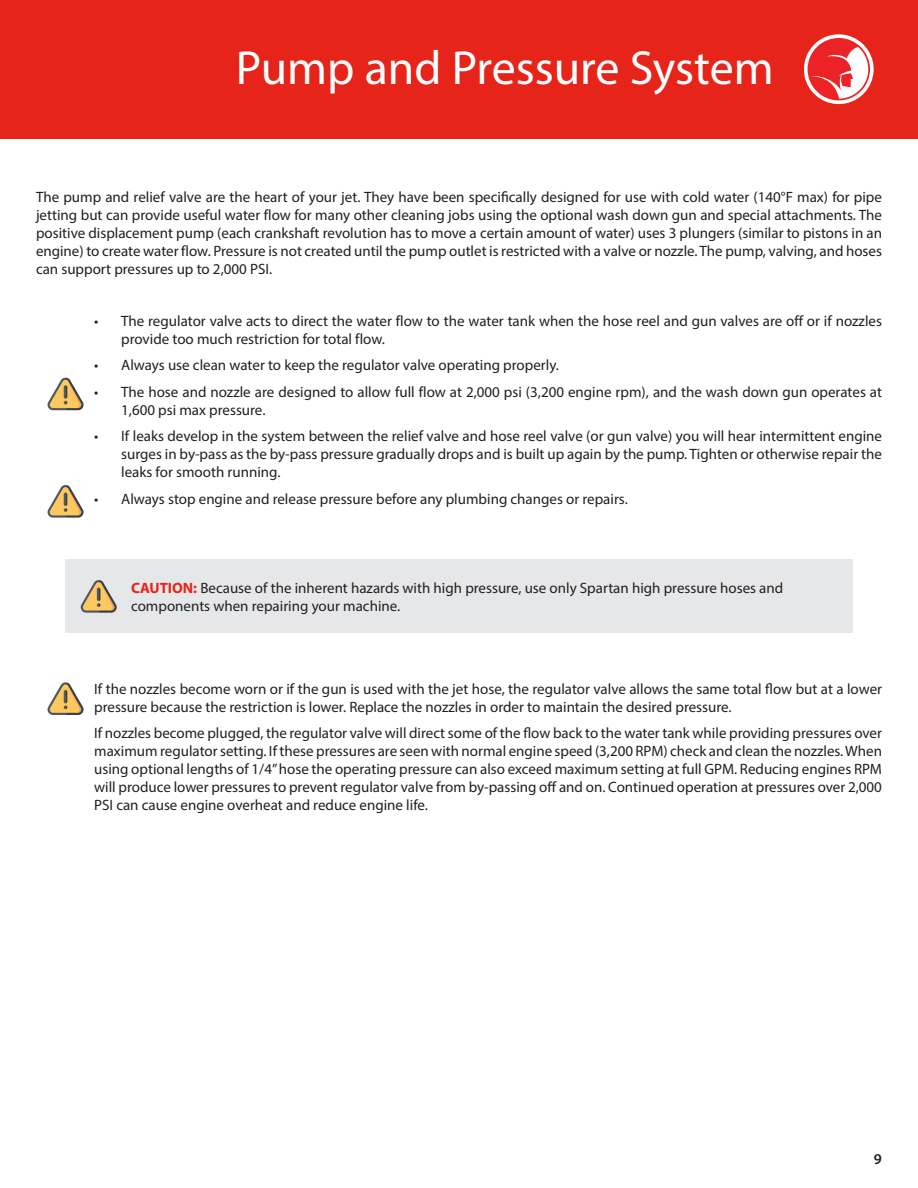
<style>
.page{position:relative;width:918px;height:1188px;background:#fff}
.page>*{position:absolute;margin:0;border:0;box-sizing:border-box;transform-origin:0 0}
.Chapter_Title{font:48px "Myriad Pro";color:#fff}
.body{font:15px/18px "Myriad Pro";color:#231f20}
.t1{font:600 15px "Myriad Pro";color:#231f20}
.s1{font-weight:700;color:#e72419}
</style>
<div class="page">
<div style="left:0;top:0;width:918px;height:139px;background:#e72419"></div>
<svg style="left:804px;top:34px;width:70px;height:70px"></svg>
<div style="left:66px;top:560px;width:787px;height:73px;background:#e6e7e9"></div>
<svg style="left:81px;top:580px;width:36px;height:33px"></svg>
<svg style="left:48px;top:378px;width:36px;height:32px"></svg>
<svg style="left:48px;top:485px;width:36px;height:33px"></svg>
<svg style="left:48px;top:682px;width:36px;height:33px"></svg>
<p class="Chapter_Title" style="left:236px;top:38px;width:540px">Pump and Pressure System</p>
<p class="body" style="left:36px;top:188px;width:848px;text-align:justify">The pump and relief valve are the heart of your jet. They have been specifically designed for use with cold water (140°F max) for pipe jetting but can provide useful water flow for many other cleaning jobs using the optional wash down gun and special attachments. The positive displacement pump (each crankshaft revolution has to move a certain amount of water) uses 3 plungers (similar to pistons in an engine) to create water flow. Pressure is not created until the pump outlet is restricted with a valve or nozzle. The pump, valving, and hoses can support pressures up to 2,000 PSI.</p>
<p class="body" style="left:121px;top:312px;width:762px;text-indent:-27px">• The regulator valve acts to direct the water flow to the water tank when the hose reel and gun valves are off or if nozzles provide too much restriction for total flow.</p>
<p class="body" style="left:94px;top:356px;width:465px">• Always use clean water to keep the regulator valve operating properly.</p>
<p class="body" style="left:121px;top:383px;width:762px;text-indent:-27px">• The hose and nozzle are designed to allow full flow at 2,000 psi (3,200 engine rpm), and the wash down gun operates at<br>1,600 psi max pressure.</p>
<p class="body" style="left:121px;top:427px;width:762px;text-align:justify;text-indent:-27px">• If leaks develop in the system between the relief valve and hose reel valve (or gun valve) you will hear intermittent engine surges in by-pass as the by-pass pressure gradually drops and is built up again by the pump. Tighten or otherwise repair the leaks for smooth running.</p>
<p class="body" style="left:94px;top:490px;width:534px">• Always stop engine and release pressure before any plumbing changes or repairs.</p>
<p class="body" style="left:131px;top:579px;width:654px"><span class="s1">CAUTION:</span> Because of the inherent hazards with high pressure, use only Spartan high pressure hoses and components when repairing your machine.</p>
<p class="body" style="left:94px;top:679px;width:789px">If the nozzles become worn or if the gun is used with the jet hose, the regulator valve allows the same total flow but at a lower pressure because the restriction is lower. Replace the nozzles in order to maintain the desired pressure.</p>
<p class="body" style="left:94px;top:724px;width:789px;text-align:justify">If nozzles become plugged, the regulator valve will direct some of the flow back to the water tank while providing pressures over maximum regulator setting. If these pressures are seen with normal engine speed (3,200 RPM) check and clean the nozzles. When using optional lengths of 1/4” hose the operating pressure can also exceed maximum setting at full GPM. Reducing engines RPM will produce lower pressures to prevent regulator valve from by-passing off and on. Continued operation at pressures over 2,000<br>PSI can cause engine overheat and reduce engine life.</p>
<p class="t1" style="left:874px;top:1150px;width:10px">9</p>
</div>
